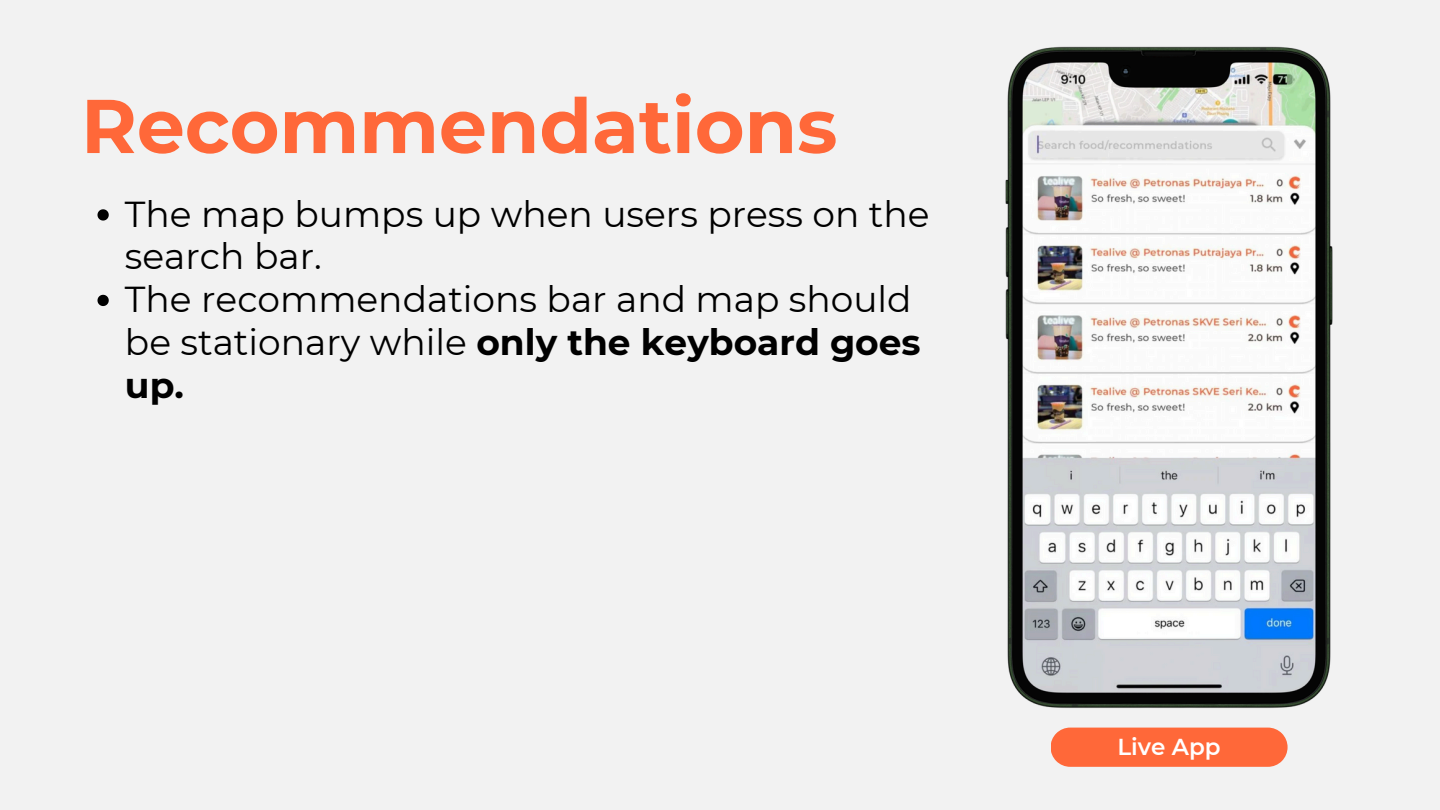
<style>
.page{position:relative;width:1440px;height:810px;background:#f2f2f2}
.page>*{position:absolute;margin:0;border:0;box-sizing:border-box;transform-origin:0 0}
.t1{font:700 76px "Montserrat";color:#ff6839}
.t2{font:36px/42.8px "Montserrat";color:#000}
.t3{font:600 23px "Montserrat";color:#fff}
.s1{font-weight:700}
</style>
<div class="page">
<div style="left:1051px;top:728px;width:237px;height:39px;background:#ff6839"></div>
<img style="left:1005px;top:46px;width:328px;height:662px">
<svg style="left:98px;top:209px;width:11px;height:12px"></svg>
<svg style="left:98px;top:295px;width:11px;height:11px"></svg>
<p class="t1" style="left:81px;top:79px;width:758px">Recommendations</p>
<p class="t2" style="left:125px;top:192px;width:806px">The map bumps up when users press on the search bar.</p>
<p class="t2" style="left:125px;top:278px;width:797px">The recommendations bar and map should be stationary while <span class="s1">only the keyboard goes up.</span></p>
<h1 class="t3" style="left:1117px;top:733px;width:105px">Live App</h1>
</div>
